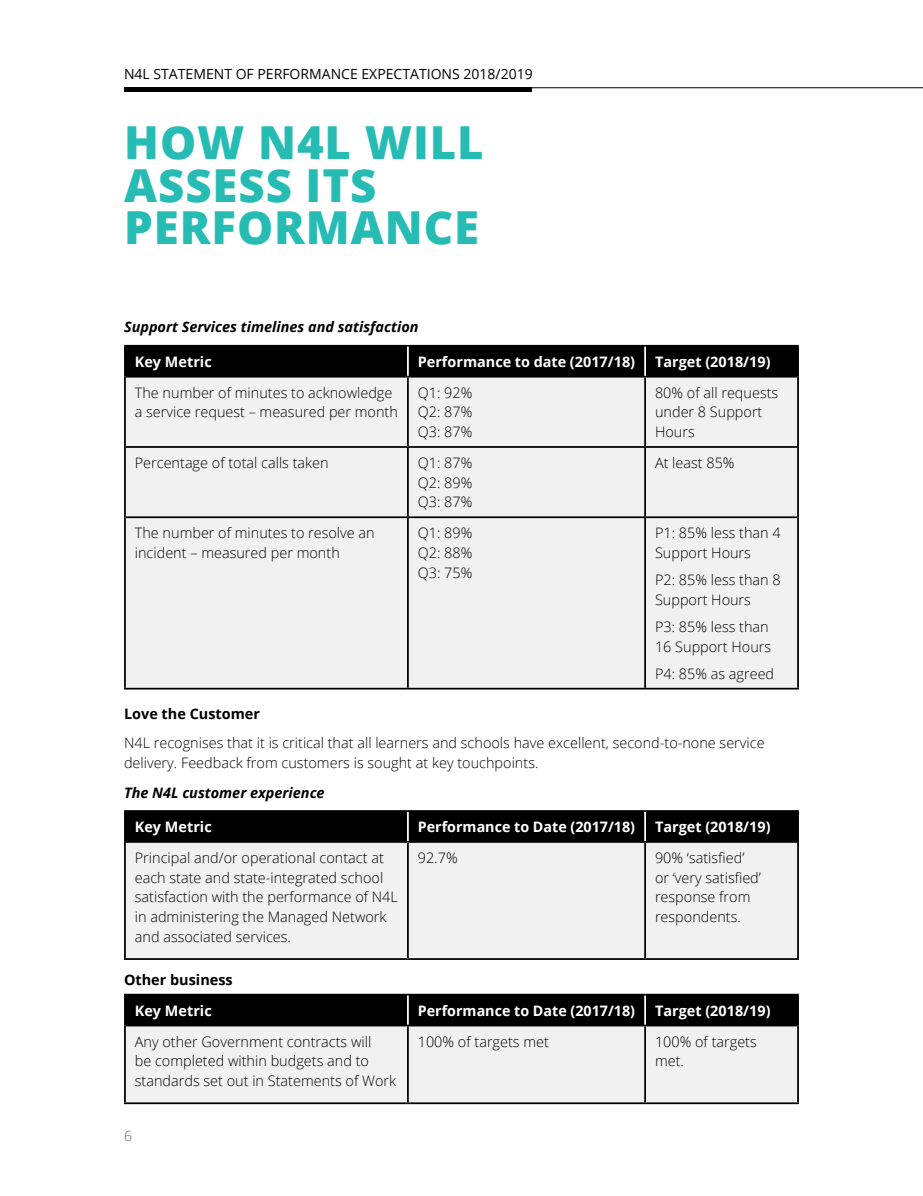
<style>
.page{position:relative;width:923px;height:1196px;background:#fff}
.page>*{position:absolute;margin:0;border:0;box-sizing:border-box;transform-origin:0 0}
.t1{font:800 45.5px/42.7px "Open Sans";letter-spacing:.02em;color:#26bcb4}
.t2{font:300 14.35px/19.8px "Open Sans";color:#000}
.t3{font:700 14.35px "Open Sans";color:#fff}
.t4{font:italic 700 14.35px "Open Sans";color:#000}
.t5{font:700 14.35px "Open Sans";color:#000}
.t6{font:14px "Open Sans";color:#000}
.t7{font:300 14px "Open Sans";color:#636466}
</style>
<div class="page">
<div style="left:124px;top:87px;width:408px;height:5px;background:#000"></div>
<hr style="left:124px;top:87px;width:799px;height:1px;background:#000">
<div style="left:126px;top:347px;width:671px;height:29px;background:#000"></div>
<div style="left:126px;top:377px;width:671px;height:311px;background:#f1f1f2"></div>
<hr style="left:124px;top:345px;width:284px;height:2px;background:#000">
<hr style="left:408px;top:345px;width:237px;height:2px;background:#000">
<hr style="left:645px;top:345px;width:154px;height:2px;background:#000">
<hr style="left:126px;top:376px;width:282px;height:1px;background:#000">
<hr style="left:408px;top:376px;width:237px;height:1px;background:#000">
<hr style="left:407px;top:377px;width:2px;height:69px;background:#000">
<hr style="left:645px;top:376px;width:152px;height:1px;background:#000">
<hr style="left:644px;top:377px;width:2px;height:69px;background:#000">
<hr style="left:126px;top:446px;width:282px;height:2px;background:#000">
<hr style="left:408px;top:446px;width:237px;height:2px;background:#000">
<hr style="left:407px;top:448px;width:2px;height:68px;background:#000">
<hr style="left:645px;top:446px;width:152px;height:2px;background:#000">
<hr style="left:644px;top:448px;width:2px;height:68px;background:#000">
<hr style="left:126px;top:516px;width:282px;height:2px;background:#000">
<hr style="left:408px;top:516px;width:237px;height:2px;background:#000">
<hr style="left:407px;top:518px;width:2px;height:170px;background:#000">
<hr style="left:645px;top:516px;width:152px;height:2px;background:#000">
<hr style="left:644px;top:518px;width:2px;height:170px;background:#000">
<hr style="left:124px;top:688px;width:284px;height:1px;background:#000">
<hr style="left:408px;top:688px;width:237px;height:1px;background:#000">
<hr style="left:645px;top:688px;width:154px;height:1px;background:#000">
<hr style="left:124px;top:377px;width:2px;height:70px;background:#000">
<hr style="left:797px;top:377px;width:2px;height:70px;background:#000">
<hr style="left:124px;top:447px;width:2px;height:70px;background:#000">
<hr style="left:797px;top:447px;width:2px;height:70px;background:#000">
<hr style="left:124px;top:517px;width:2px;height:171px;background:#000">
<hr style="left:797px;top:517px;width:2px;height:171px;background:#000">
<hr style="left:407px;top:347px;width:2px;height:29px;background:#fff">
<hr style="left:644px;top:347px;width:2px;height:29px;background:#fff">
<hr style="left:124px;top:347px;width:2px;height:30px;background:#000">
<hr style="left:797px;top:347px;width:2px;height:30px;background:#000">
<div style="left:126px;top:812px;width:671px;height:29px;background:#000"></div>
<div style="left:126px;top:842px;width:671px;height:116px;background:#f1f1f2"></div>
<hr style="left:124px;top:810px;width:284px;height:2px;background:#000">
<hr style="left:408px;top:810px;width:237px;height:2px;background:#000">
<hr style="left:645px;top:810px;width:154px;height:2px;background:#000">
<hr style="left:126px;top:841px;width:282px;height:1px;background:#000">
<hr style="left:408px;top:841px;width:237px;height:1px;background:#000">
<hr style="left:407px;top:842px;width:2px;height:116px;background:#000">
<hr style="left:645px;top:841px;width:152px;height:1px;background:#000">
<hr style="left:644px;top:842px;width:2px;height:116px;background:#000">
<hr style="left:124px;top:958px;width:284px;height:2px;background:#000">
<hr style="left:408px;top:958px;width:237px;height:2px;background:#000">
<hr style="left:645px;top:958px;width:154px;height:2px;background:#000">
<hr style="left:124px;top:842px;width:2px;height:116px;background:#000">
<hr style="left:797px;top:842px;width:2px;height:116px;background:#000">
<hr style="left:407px;top:812px;width:2px;height:29px;background:#fff">
<hr style="left:644px;top:812px;width:2px;height:29px;background:#fff">
<hr style="left:124px;top:812px;width:2px;height:30px;background:#000">
<hr style="left:797px;top:812px;width:2px;height:30px;background:#000">
<div style="left:126px;top:995px;width:671px;height:29px;background:#000"></div>
<div style="left:126px;top:1026px;width:671px;height:76px;background:#f1f1f2"></div>
<hr style="left:124px;top:993px;width:284px;height:2px;background:#000">
<hr style="left:408px;top:993px;width:237px;height:2px;background:#000">
<hr style="left:645px;top:993px;width:154px;height:2px;background:#000">
<hr style="left:126px;top:1024px;width:282px;height:2px;background:#000">
<hr style="left:408px;top:1024px;width:237px;height:2px;background:#000">
<hr style="left:407px;top:1026px;width:2px;height:76px;background:#000">
<hr style="left:645px;top:1024px;width:152px;height:2px;background:#000">
<hr style="left:644px;top:1026px;width:2px;height:76px;background:#000">
<hr style="left:124px;top:1102px;width:284px;height:2px;background:#000">
<hr style="left:408px;top:1102px;width:237px;height:2px;background:#000">
<hr style="left:645px;top:1102px;width:154px;height:2px;background:#000">
<hr style="left:124px;top:1025px;width:2px;height:77px;background:#000">
<hr style="left:797px;top:1025px;width:2px;height:77px;background:#000">
<hr style="left:407px;top:995px;width:2px;height:29px;background:#fff">
<hr style="left:644px;top:995px;width:2px;height:29px;background:#fff">
<hr style="left:124px;top:995px;width:2px;height:30px;background:#000">
<hr style="left:797px;top:995px;width:2px;height:30px;background:#000">
<p class="t6" style="left:124px;top:64px;width:410px">N4L STATEMENT OF PERFORMANCE EXPECTATIONS 2018/2019</p>
<h1 class="t1" style="left:124px;top:119px;width:361px">HOW N4L WILL<br>ASSESS ITS<br>PERFORMANCE</h1>
<p class="t4" style="left:124px;top:316px;width:296px">Support Services timelines and satisfaction</p>
<p class="t3" style="left:135px;top:351px;width:78px">Key Metric</p>
<p class="t3" style="left:418px;top:351px;width:219px">Performance to date (2017/18)</p>
<p class="t3" style="left:655px;top:351px;width:117px">Target (2018/19)</p>
<p class="t2" style="left:135px;top:382px;width:265px">The number of minutes to acknowledge a service request – measured per month</p>
<p class="t2" style="left:418px;top:382px;width:56px;text-align:justify">Q1: 92% Q2: 87% Q3: 87%</p>
<p class="t2" style="left:655px;top:382px;width:125px">80% of all requests under 8 Support<br>Hours</p>
<p class="t2" style="left:135px;top:452px;width:195px">Percentage of total calls taken</p>
<p class="t2" style="left:418px;top:452px;width:56px;text-align:justify">Q1: 87% Q2: 89% Q3: 87%</p>
<p class="t2" style="left:655px;top:452px;width:81px">At least 85%</p>
<p class="t2" style="left:135px;top:523px;width:241px">The number of minutes to resolve an incident – measured per month</p>
<p class="t2" style="left:418px;top:523px;width:56px;text-align:justify">Q1: 89% Q2: 88% Q3: 75%</p>
<p class="t2" style="left:655px;top:523px;width:127px">P1: 85% less than 4<br>Support Hours</p>
<p class="t2" style="left:655px;top:569px;width:127px">P2: 85% less than 8<br>Support Hours</p>
<p class="t2" style="left:655px;top:616px;width:118px">P3: 85% less than<br>16 Support Hours</p>
<p class="t2" style="left:655px;top:663px;width:121px">P4: 85% as agreed</p>
<p class="t5" style="left:124px;top:703px;width:137px">Love the Customer</p>
<p class="t2" style="left:124px;top:732px;width:642px">N4L recognises that it is critical that all learners and schools have excellent, second-to-none service delivery. Feedback from customers is sought at key touchpoints.</p>
<p class="t4" style="left:124px;top:782px;width:202px">The N4L customer experience</p>
<p class="t3" style="left:135px;top:816px;width:78px">Key Metric</p>
<p class="t3" style="left:418px;top:816px;width:219px">Performance to Date (2017/18)</p>
<p class="t3" style="left:655px;top:816px;width:117px">Target (2018/19)</p>
<p class="t2" style="left:135px;top:847px;width:265px">Principal and/or operational contact at each state and state-integrated school satisfaction with the performance of N4L in administering the Managed Network and associated services.</p>
<p class="t2" style="left:418px;top:847px;width:41px">92.7%</p>
<p class="t2" style="left:655px;top:847px;width:107px">90% ‘satisfied’ or ‘very satisfied’ response from respondents.</p>
<p class="t5" style="left:124px;top:969px;width:110px">Other business</p>
<p class="t3" style="left:135px;top:1000px;width:78px">Key Metric</p>
<p class="t3" style="left:418px;top:1000px;width:219px">Performance to Date (2017/18)</p>
<p class="t3" style="left:655px;top:1000px;width:117px">Target (2018/19)</p>
<p class="t2" style="left:135px;top:1031px;width:263px">Any other Government contracts will<br>be completed within budgets and to standards set out in Statements of Work</p>
<p class="t2" style="left:418px;top:1031px;width:133px">100% of targets met</p>
<p class="t2" style="left:655px;top:1031px;width:103px">100% of targets met.</p>
<p class="t7" style="left:124px;top:1126px;width:9px">6</p>
</div>
